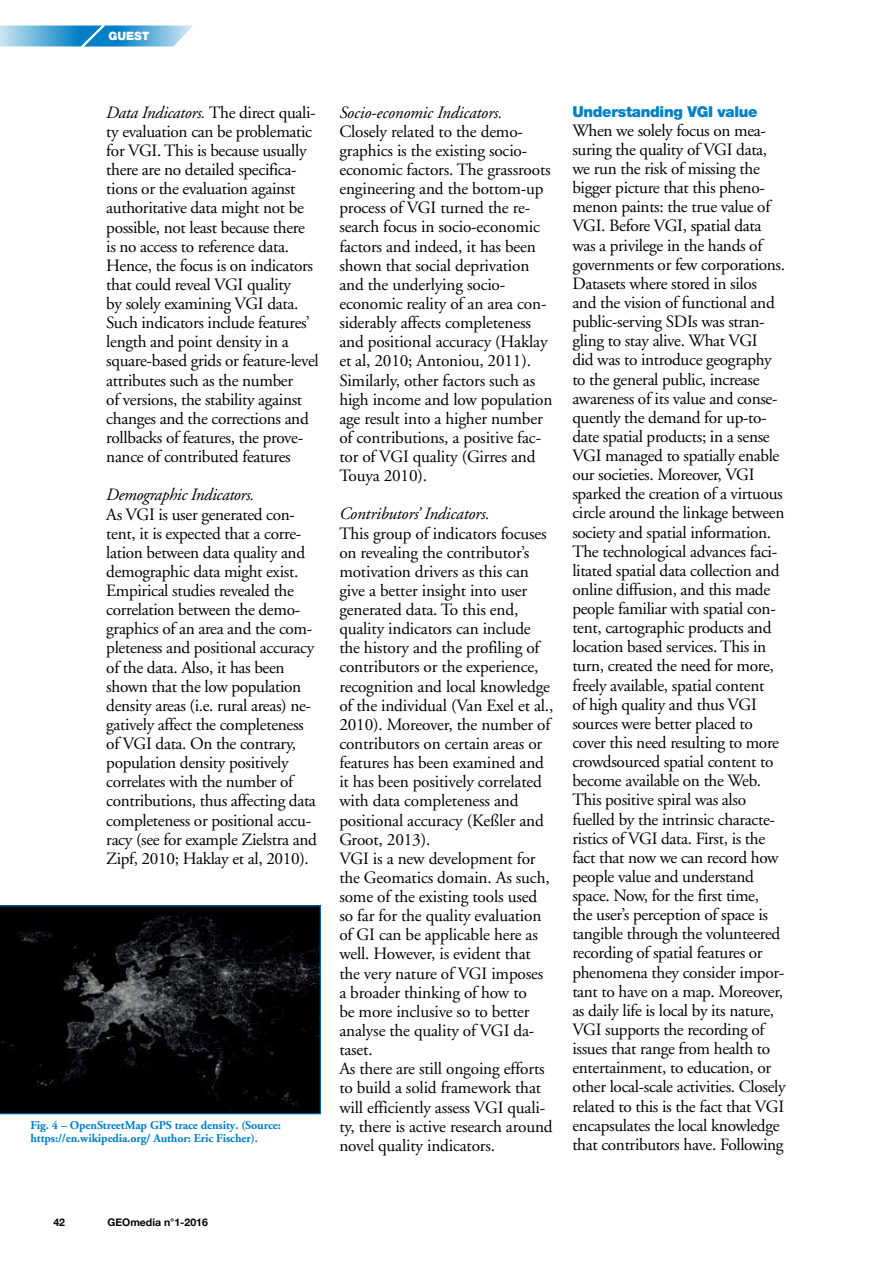
<style>
.page{position:relative;width:893px;height:1263px;background:#fff}
.page>*{position:absolute;margin:0;border:0;box-sizing:border-box;transform-origin:0 0}
.t1{font:17.25px/19.2px "Adobe Garamond";letter-spacing:-.02em;color:#000}
.t2{font:italic 17.25px "Adobe Garamond";letter-spacing:-.01em;color:#000}
.t3{font:900 15px "Helvetica Neue";letter-spacing:-.02em;color:#0080c6}
.t4{font:700 12px/13.2px "Adobe Garamond";letter-spacing:-.01em;color:#0080c6}
.t5{font:900 11.55px "Helvetica Neue";color:#fff}
.t6{font:700 10.5px "Helvetica Neue";color:#000}
.s1{font-style:italic}
</style>
<div class="page">
<svg style="left:0;top:26px;width:193px;height:21px;background:#5fafdb"></svg>
<svg style="left:0;top:905px;width:321px;height:209px;background:#0a0c0e"></svg>
<p class="t5" style="left:108px;top:29px;width:43px">GUEST</p>
<p class="t1" style="left:106px;top:103px;width:214px"><span class="s1">Data Indicators.</span> The direct quali&shy;ty evaluation can be problematic for VGI. This is because usually there are no detailed specifica&shy;tions or the evaluation against authoritative data might not be possible, not least because there is no access to reference data.<br>Hence, the focus is on indicators that could reveal VGI quality<br>by solely examining VGI data.<br>Such indicators include features’ length and point density in a square-based grids or feature-level attributes such as the number<br>of versions, the stability against changes and the corrections and rollbacks of features, the prove&shy;nance of contributed features</p>
<p class="t2" style="left:106px;top:486px;width:150px">Demographic Indicators.</p>
<p class="t1" style="left:106px;top:505px;width:212px">As VGI is user generated con&shy;tent, it is expected that a corre&shy;lation between data quality and demographic data might exist.<br>Empirical studies revealed the correlation between the demo&shy;graphics of an area and the com&shy;pleteness and positional accuracy of the data. Also, it has been shown that the low population density areas (i.e. rural areas) ne&shy;gatively affect the completeness of VGI data. On the contrary, population density positively correlates with the number of contributions, thus affecting data completeness or positional accu&shy;racy (see for example Zielstra and<br>Zipf, 2010; Haklay et al, 2010).</p>
<p class="t4" style="left:30px;top:1119px;width:252px">Fig. 4 – OpenStreetMap GPS trace density. (Source: https://en.wikipedia.org/ Author: Eric Fischer).</p>
<p class="t2" style="left:339px;top:103px;width:165px">Socio-economic Indicators.</p>
<p class="t1" style="left:339px;top:122px;width:215px">Closely related to the demo&shy;graphics is the existing socio&shy;economic factors. The grassroots engineering and the bottom-up process of VGI turned the re&shy;search focus in socio-economic factors and indeed, it has been shown that social deprivation and the underlying socio&shy;economic reality of an area con&shy;siderably affects completeness and positional accuracy (Haklay et al, 2010; Antoniou, 2011).<br>Similarly, other factors such as high income and low population age result into a higher number of contributions, a positive fac&shy;tor of VGI quality (Girres and<br>Touya 2010).</p>
<p class="t2" style="left:339px;top:505px;width:152px">Contributors’ Indicators.</p>
<p class="t1" style="left:339px;top:524px;width:216px">This group of indicators focuses on revealing the contributor’s motivation drivers as this can give a better insight into user generated data. To this end, quality indicators can include the history and the profiling of contributors or the experience, recognition and local knowledge of the individual (Van Exel et al.,<br>2010). Moreover, the number of contributors on certain areas or features has been examined and it has been positively correlated with data completeness and positional accuracy (Keßler and<br>Groot, 2013).<br>VGI is a new development for the Geomatics domain. As such, some of the existing tools used so far for the quality evaluation of GI can be applicable here as well. However, is evident that the very nature of VGI imposes a broader thinking of how to<br>be more inclusive so to better analyse the quality of VGI da&shy;taset.<br>As there are still ongoing efforts to build a solid framework that will efficiently assess VGI quali&shy;ty, there is active research around novel quality indicators.</p>
<p class="t3" style="left:572px;top:102px;width:187px">Understanding VGI value</p>
<p class="t1" style="left:572px;top:121px;width:215px">When we solely focus on mea&shy;suring the quality of VGI data, we run the risk of missing the bigger picture that this pheno&shy;menon paints: the true value of<br>VGI. Before VGI, spatial data was a privilege in the hands of governments or few corporations.<br>Datasets where stored in silos<br>and the vision of functional and public-serving SDIs was stran&shy;gling to stay alive. What VGI<br>did was to introduce geography to the general public, increase awareness of its value and conse&shy;quently the demand for up-to&shy;date spatial products; in a sense<br>VGI managed to spatially enable our societies. Moreover, VGI sparked the creation of a virtuous circle around the linkage between society and spatial information.<br>The technological advances faci&shy;litated spatial data collection and online diffusion, and this made people familiar with spatial con&shy;tent, cartographic products and location based services. This in turn, created the need for more, freely available, spatial content<br>of high quality and thus VGI sources were better placed to cover this need resulting to more crowdsourced spatial content to become available on the Web.<br>This positive spiral was also fuelled by the intrinsic characte&shy;ristics of VGI data. First, is the fact that now we can record how people value and understand space. Now, for the first time,<br>the user’s perception of space is tangible through the volunteered recording of spatial features or phenomena they consider impor&shy;tant to have on a map. Moreover, as daily life is local by its nature,<br>VGI supports the recording of issues that range from health to entertainment, to education, or other local-scale activities. Closely related to this is the fact that VGI encapsulates the local knowledge that contributors have. Following</p>
<p class="t6" style="left:53px;top:1214px;width:13px">42</p>
<p class="t6" style="left:107px;top:1214px;width:102px">GEOmedia n°1-2016</p>
</div>
